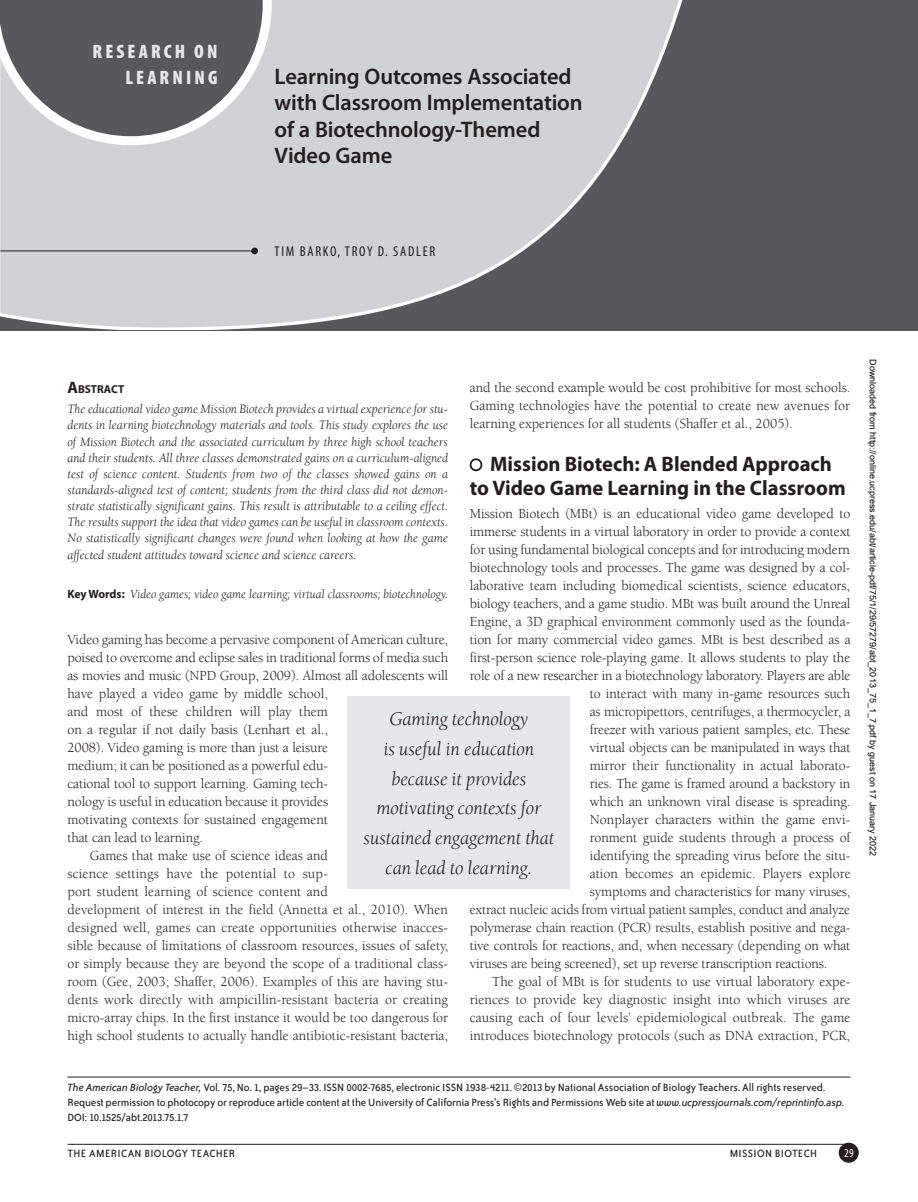
<style>
.page{position:relative;width:918px;height:1202px;background:#fff}
.page>*{position:absolute;margin:0;border:0;box-sizing:border-box;transform-origin:0 0}
.t1{font:600 22.5px/26.2px "Myriad Pro";letter-spacing:-.005em;color:#231f20}
.t2{font:700 21px/24px "Myriad Pro";color:#231f20}
.t3{font:italic 19.8px/29.5px "Berkeley";letter-spacing:-.005em;color:#231f20;text-align:center}
.t4{font:900 condensed 19.5px/26.2px "Myriad Pro";letter-spacing:.16em;color:#e6e7e9;text-align:right}
.t5{font:14.25px/18px "Berkeley";letter-spacing:-.005em;color:#231f20;text-align:justify}
.t6{font:condensed 14.25px "Myriad Pro";letter-spacing:.12em;color:#231f20}
.t7{font:italic 13.2px/16.2px "Berkeley";color:#231f20;text-align:justify}
.t8{font:italic 12.75px "Berkeley";color:#231f20}
.t9{font:12px/15px "Bailey Sans ITC";letter-spacing:-.01em;color:#231f20}
.t10{font:12px "Bailey Sans ITC";letter-spacing:-.035em;color:#231f20}
.t11{font:12px "Bailey Sans ITC";letter-spacing:.03em;color:#231f20}
.t12{font:condensed 12px "Myriad Pro";color:#fff}
.t13{font:700 11.55px "Myriad Pro";color:#231f20}
.t14{font:9px "Arial";color:#000}
.s1{font-family:"Universal Newswith Comm Pi";font-weight:400;font-size:12.75px}
.s2{font-size:16.5px}
.s3{font-family:"Myriad";font-weight:700;font-style:normal;font-size:12px}
.s4{font-style:italic}
.s5{font-family:"Myriad"}
</style>
<div class="page">
<div style="left:0;top:0;width:918px;height:330px;background:#57585a"></div>
<svg style="left:0;top:0;width:683px;height:330px"></svg>
<svg style="left:0;top:0;width:272px;height:145px"></svg>
<div style="left:251px;top:247px;width:7px;height:7px;background:#231f20;border-radius:50%"></div>
<hr style="left:0;top:250px;width:252px;height:1px;background:#231f20">
<div style="left:839px;top:1142px;width:20px;height:20px;background:#231f20;border-radius:50%"></div>
<hr style="left:68px;top:1143px;width:779px;height:1px;background:#231f20">
<svg style="left:470px;top:458px;width:12px;height:13px"></svg>
<div style="left:348px;top:696px;width:222px;height:192px;background:#e6e7e9"></div>
<hr style="left:68px;top:1076px;width:782px;height:1px;background:#231f20">
<h3 class="t4" style="left:93px;top:38px;width:127px">RESEARCH ON<br>LEARNING</h3>
<h1 class="t1" style="left:274px;top:63px;width:310px">Learning Outcomes Associated with Classroom Implementation of a Biotechnology-Themed<br>Video Game</h1>
<p class="t6" style="left:275px;top:243px;width:162px">TIM BARKO, TROY D. SADLER</p>
<p class="t5" style="left:470px;top:378px;width:382px">and the second example would be cost prohibitive for most schools.<br>Gaming technologies have the potential to create new avenues for learning experiences for all students (Shaffer et al., 2005).</p>
<h2 class="t2" style="left:470px;top:451px;width:377px"><span class="s1">J</span> Mission Biotech: A Blended Approach to Video Game Learning in the Classroom</h2>
<p class="t5" style="left:470px;top:504px;width:382px">Mission Biotech (MBt) is an educational video game developed to</p>
<p class="t5" style="left:470px;top:522px;width:382px">immerse students in a virtual laboratory in order to provide a context</p>
<p class="t5" style="left:470px;top:540px;width:382px">for using fundamental biological concepts and for introducing modern</p>
<p class="t5" style="left:470px;top:558px;width:382px">biotechnology tools and processes. The game was designed by a col-</p>
<p class="t5" style="left:470px;top:576px;width:382px">laborative team including biomedical scientists, science educators,</p>
<p class="t5" style="left:470px;top:594px;width:382px">biology teachers, and a game studio. MBt was built around the Unreal</p>
<p class="t5" style="left:470px;top:612px;width:382px">Engine, a 3D graphical environment commonly used as the founda-</p>
<p class="t5" style="left:470px;top:630px;width:382px">tion for many commercial video games. MBt is best described as a</p>
<p class="t5" style="left:470px;top:648px;width:382px">first-person science role-playing game. It allows students to play the</p>
<p class="t5" style="left:470px;top:666px;width:382px">role of a new researcher in a biotechnology laboratory. Players are able</p>
<p class="t5" style="left:590px;top:684px;width:262px">to interact with many in-game resources such</p>
<p class="t5" style="left:590px;top:702px;width:262px">as micropipettors, centrifuges, a thermocycler, a</p>
<p class="t5" style="left:590px;top:720px;width:262px">freezer with various patient samples, etc. These</p>
<p class="t5" style="left:590px;top:738px;width:262px">virtual objects can be manipulated in ways that</p>
<p class="t5" style="left:590px;top:756px;width:262px">mirror their functionality in actual laborato-</p>
<p class="t5" style="left:590px;top:774px;width:262px">ries. The game is framed around a backstory in</p>
<p class="t5" style="left:590px;top:792px;width:262px">which an unknown viral disease is spreading.</p>
<p class="t5" style="left:590px;top:810px;width:262px">Nonplayer characters within the game envi-</p>
<p class="t5" style="left:590px;top:828px;width:262px">ronment guide students through a process of</p>
<p class="t5" style="left:590px;top:846px;width:262px">identifying the spreading virus before the situ-</p>
<p class="t5" style="left:590px;top:864px;width:262px">ation becomes an epidemic. Players explore</p>
<p class="t5" style="left:590px;top:882px;width:262px">symptoms and characteristics for many viruses,</p>
<p class="t5" style="left:470px;top:900px;width:382px">extract nucleic acids from virtual patient samples, conduct and analyze</p>
<p class="t5" style="left:470px;top:918px;width:382px">polymerase chain reaction (PCR) results, establish positive and nega-</p>
<p class="t5" style="left:470px;top:936px;width:382px">tive controls for reactions, and, when necessary (depending on what</p>
<p class="t5" style="left:470px;top:954px;width:359px">viruses are being screened), set up reverse transcription reactions.</p>
<p class="t5" style="left:492px;top:972px;width:360px">The goal of MBt is for students to use virtual laboratory expe-</p>
<p class="t5" style="left:470px;top:990px;width:382px">riences to provide key diagnostic insight into which viruses are</p>
<p class="t5" style="left:470px;top:1008px;width:382px">causing each of four levels’ epidemiological outbreak. The game</p>
<p class="t5" style="left:470px;top:1026px;width:382px">introduces biotechnology protocols (such as DNA extraction, PCR,</p>
<p class="t13" style="left:68px;top:381px;width:58px"><span class="s2">A</span>BSTRACT</p>
<p class="t7" style="left:68px;top:401px;width:382px">The educational video game Mission Biotech provides a virtual experience for stu&shy;dents in learning biotechnology materials and tools. This study explores the use of Mission Biotech and the associated curriculum by three high school teachers and their students. All three classes demonstrated gains on a curriculum-aligned test of science content. Students from two of the classes showed gains on a standards-aligned test of content; students from the third class did not demon&shy;strate statistically significant gains. This result is attributable to a ceiling effect.<br>The results support the idea that video games can be useful in classroom contexts.<br>No statistically significant changes were found when looking at how the game affected student attitudes toward science and science careers.</p>
<p class="t8" style="left:68px;top:587px;width:382px"><span class="s3">Key Words:</span> Video games; video game learning; virtual classrooms; biotechnology.</p>
<p class="t5" style="left:68px;top:630px;width:382px">Video gaming has become a pervasive component of American culture,</p>
<p class="t5" style="left:68px;top:648px;width:382px">poised to overcome and eclipse sales in traditional forms of media such</p>
<p class="t5" style="left:68px;top:666px;width:382px">as movies and music (NPD Group, 2009). Almost all adolescents will</p>
<p class="t5" style="left:68px;top:684px;width:262px">have played a video game by middle school,</p>
<p class="t5" style="left:68px;top:702px;width:262px">and most of these children will play them</p>
<p class="t5" style="left:68px;top:720px;width:262px">on a regular if not daily basis (Lenhart et al.,</p>
<p class="t5" style="left:68px;top:738px;width:262px">2008). Video gaming is more than just a leisure</p>
<p class="t5" style="left:68px;top:756px;width:262px">medium; it can be positioned as a powerful edu-</p>
<p class="t5" style="left:68px;top:774px;width:262px">cational tool to support learning. Gaming tech-</p>
<p class="t5" style="left:68px;top:792px;width:262px">nology is useful in education because it provides</p>
<p class="t5" style="left:68px;top:810px;width:262px">motivating contexts for sustained engagement</p>
<p class="t5" style="left:68px;top:828px;width:137px">that can lead to learning.</p>
<p class="t5" style="left:90px;top:846px;width:240px">Games that make use of science ideas and</p>
<p class="t5" style="left:68px;top:864px;width:262px">science settings have the potential to sup-</p>
<p class="t5" style="left:68px;top:882px;width:262px">port student learning of science content and</p>
<p class="t5" style="left:68px;top:900px;width:382px">development of interest in the field (Annetta et al., 2010). When</p>
<p class="t5" style="left:68px;top:918px;width:382px">designed well, games can create opportunities otherwise inacces-</p>
<p class="t5" style="left:68px;top:936px;width:382px">sible because of limitations of classroom resources, issues of safety,</p>
<p class="t5" style="left:68px;top:954px;width:382px">or simply because they are beyond the scope of a traditional class-</p>
<p class="t5" style="left:68px;top:972px;width:382px">room (Gee, 2003; Shaffer, 2006). Examples of this are having stu-</p>
<p class="t5" style="left:68px;top:990px;width:382px">dents work directly with ampicillin-resistant bacteria or creating</p>
<p class="t5" style="left:68px;top:1008px;width:382px">micro-array chips. In the first instance it would be too dangerous for</p>
<p class="t5" style="left:68px;top:1026px;width:382px">high school students to actually handle antibiotic-resistant bacteria,</p>
<h3 class="t3" style="left:364px;top:705px;width:192px">Gaming technology<br>is useful in education because it provides motivating contexts for sustained engagement that can lead to learning.</h3>
<p class="t14" style="left:877px;top:359px;width:498px;rotate:90deg">Downloaded from http://online.ucpress.edu/abt/article-pdf/75/1/29/57279/abt_2013_75_1_7.pdf by guest on 17 January 2022</p>
<p class="t10" style="left:68px;top:1081px;width:262px"><span class="s4">The American Biology Teacher,</span> Vol. 75, N o. 1, pages 29–33. ISSN</p>
<p class="t9" style="left:346px;top:1080px;width:102px">0002-7685, electronic ISSN</p>
<p class="t9" style="left:67px;top:1080px;width:779px;text-indent:398px">1938-4211. <span class="s5">©</span>2013 by N ational Association of Biology Teachers. All rights reserved.<br>Request permission to photocopy or reproduce article content at the University of California Press’s Rights and Permissions Web site at <span class="s4">www.ucpressjournals.com/reprintinfo.asp.<br></span>DOI : 10.1525/abt.2013.75.1.7</p>
<p class="t11" style="left:68px;top:1146px;width:169px">The american biology teacher</p>
<p class="t11" style="left:730px;top:1146px;width:89px">M ission Biotech</p>
<p class="t12" style="left:844px;top:1145px;width:11px">29</p>
</div>
